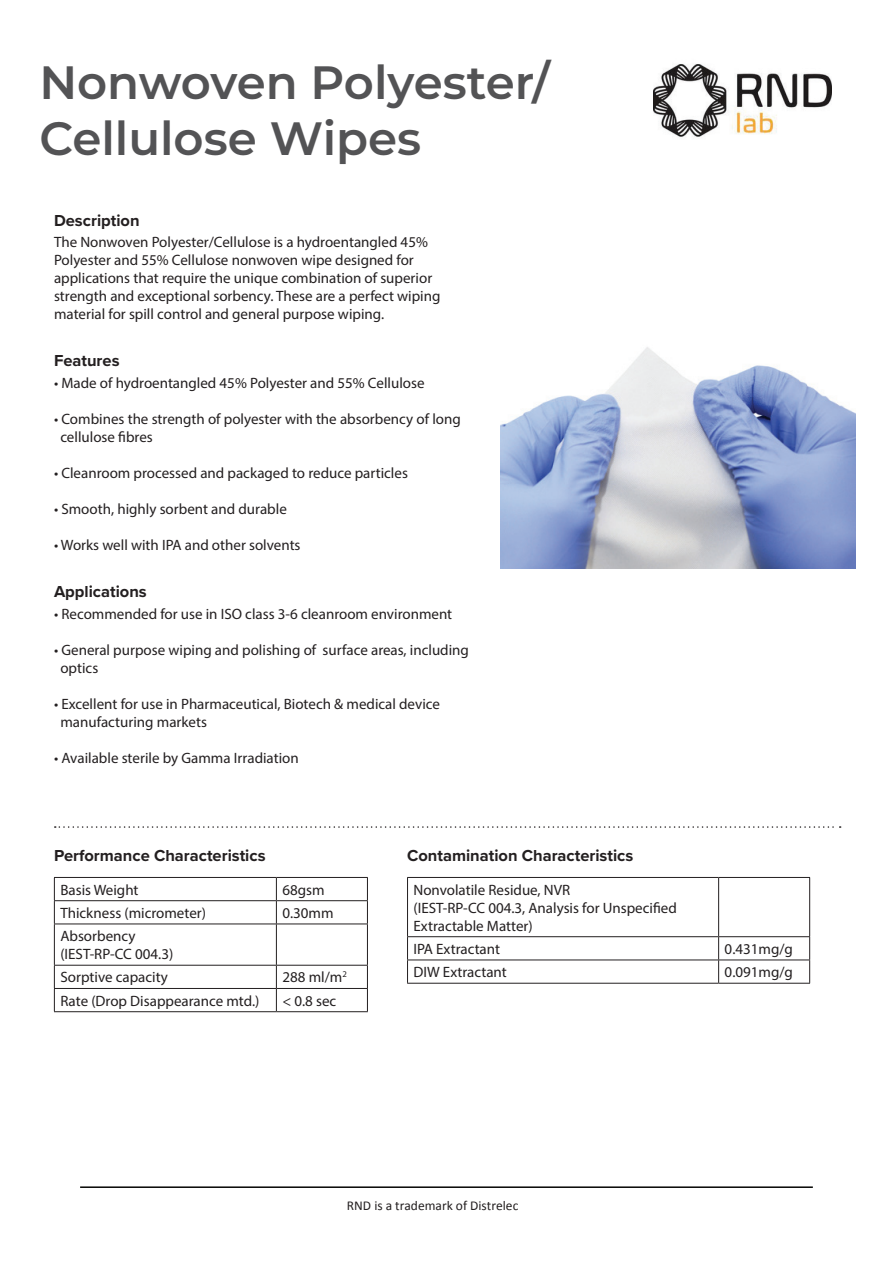
<style>
.page{position:relative;width:893px;height:1263px;background:#fff}
.page>*{position:absolute;margin:0;border:0;box-sizing:border-box;transform-origin:0 0}
.t1{font:600 46.65px/55.9px "Montserrat";color:#535355}
.t2{font:700 16.5px "Proxima Nova";color:#231f20}
.t3{font:15px/18px "Myriad Pro";color:#231f20}
.t4{font:13.5px "Calibri";color:#221e1f}
</style>
<div class="page">
<img style="left:653px;top:64px;width:178px;height:73px">
<hr style="left:80px;top:1186px;width:733px;height:2px;background:#040503">
<img style="left:500px;top:347px;width:355px;height:222px">
<svg style="left:55px;top:826px;width:786px;height:2px"></svg>
<hr style="left:54px;top:923px;width:222px;height:1px;background:#231f20">
<hr style="left:54px;top:924px;width:1px;height:41px;background:#231f20">
<hr style="left:276px;top:923px;width:92px;height:1px;background:#231f20">
<hr style="left:276px;top:924px;width:1px;height:41px;background:#231f20">
<hr style="left:367px;top:924px;width:1px;height:41px;background:#231f20">
<hr style="left:54px;top:965px;width:222px;height:1px;background:#231f20">
<hr style="left:276px;top:965px;width:92px;height:1px;background:#231f20">
<hr style="left:54px;top:988px;width:222px;height:1px;background:#231f20">
<svg style="left:54px;top:965px;width:1px;height:46px"></svg>
<hr style="left:276px;top:988px;width:92px;height:1px;background:#231f20">
<svg style="left:276px;top:965px;width:1px;height:46px"></svg>
<svg style="left:367px;top:965px;width:1px;height:46px"></svg>
<hr style="left:54px;top:1011px;width:222px;height:1px;background:#231f20">
<hr style="left:276px;top:1011px;width:92px;height:1px;background:#231f20">
<hr style="left:54px;top:877px;width:222px;height:1px;background:#231f20">
<svg style="left:54px;top:878px;width:1px;height:45px"></svg>
<hr style="left:276px;top:877px;width:92px;height:1px;background:#231f20">
<svg style="left:276px;top:878px;width:1px;height:45px"></svg>
<svg style="left:367px;top:878px;width:1px;height:45px"></svg>
<hr style="left:54px;top:900px;width:222px;height:1px;background:#231f20">
<hr style="left:276px;top:900px;width:92px;height:1px;background:#231f20">
<hr style="left:407px;top:959px;width:312px;height:1px;background:#231f20">
<svg style="left:407px;top:937px;width:1px;height:46px"></svg>
<hr style="left:719px;top:959px;width:91px;height:1px;background:#231f20">
<svg style="left:718px;top:937px;width:1px;height:46px"></svg>
<svg style="left:809px;top:937px;width:1px;height:46px"></svg>
<hr style="left:407px;top:983px;width:312px;height:1px;background:#231f20">
<hr style="left:719px;top:983px;width:91px;height:1px;background:#231f20">
<hr style="left:407px;top:877px;width:312px;height:1px;background:#231f20">
<hr style="left:407px;top:878px;width:1px;height:58px;background:#231f20">
<hr style="left:719px;top:877px;width:91px;height:1px;background:#231f20">
<hr style="left:718px;top:878px;width:1px;height:58px;background:#231f20">
<hr style="left:809px;top:878px;width:1px;height:58px;background:#231f20">
<hr style="left:407px;top:936px;width:312px;height:1px;background:#231f20">
<hr style="left:719px;top:936px;width:91px;height:1px;background:#231f20">
<h1 class="t1" style="left:39px;top:53px;width:512px">Nonwoven Polyester/<br>Cellulose Wipes</h1>
<p class="t2" style="left:54px;top:208px;width:87px">Description</p>
<p class="t3" style="left:54px;top:233px;width:388px">The Nonwoven Polyester/Cellulose is a hydroentangled 45% Polyester and 55% Cellulose nonwoven wipe designed for applications that require the unique combination of superior strength and exceptional sorbency. These are a perfect wiping material for spill control and general purpose wiping.</p>
<p class="t2" style="left:54px;top:348px;width:67px">Features</p>
<p class="t3" style="left:54px;top:374px;width:372px">• Made of hydroentangled 45% Polyester and 55% Cellulose</p>
<p class="t3" style="left:60px;top:410px;width:402px;text-indent:-6px">• Combines the strength of polyester with the absorbency of long cellulose fibres</p>
<p class="t3" style="left:54px;top:464px;width:355px">• Cleanroom processed and packaged to reduce particles</p>
<p class="t3" style="left:54px;top:500px;width:234px">• Smooth, highly sorbent and durable</p>
<p class="t3" style="left:54px;top:536px;width:248px">• Works well with IPA and other solvents</p>
<p class="t2" style="left:54px;top:579px;width:94px">Applications</p>
<p class="t3" style="left:54px;top:604px;width:400px">• Recommended for use in ISO class 3-6 cleanroom environment</p>
<p class="t3" style="left:60px;top:640px;width:410px;text-indent:-6px">• General purpose wiping and polishing of surface areas, including optics</p>
<p class="t3" style="left:60px;top:694px;width:381px;text-indent:-6px">• Excellent for use in Pharmaceutical, Biotech &amp; medical device manufacturing markets</p>
<p class="t3" style="left:54px;top:748px;width:246px">• Available sterile by Gamma Irradiation</p>
<p class="t2" style="left:54px;top:843px;width:213px">Performance Characteristics</p>
<p class="t2" style="left:407px;top:843px;width:228px">Contamination Characteristics</p>
<p class="t3" style="left:414px;top:880px;width:265px">Nonvolatile Residue, NVR<br>(IEST-RP-CC 004.3, Analysis for Unspecified<br>Extractable Matter)</p>
<p class="t3" style="left:414px;top:940px;width:88px">IPA Extractant</p>
<p class="t3" style="left:725px;top:940px;width:70px">0.431mg/g</p>
<p class="t3" style="left:414px;top:963px;width:95px">DIW Extractant</p>
<p class="t3" style="left:725px;top:963px;width:70px">0.091mg/g</p>
<p class="t3" style="left:60px;top:880px;width:80px">Basis Weight</p>
<p class="t3" style="left:282px;top:880px;width:44px">68gsm</p>
<p class="t3" style="left:60px;top:904px;width:147px">Thickness (micrometer)</p>
<p class="t3" style="left:282px;top:904px;width:53px">0.30mm</p>
<p class="t3" style="left:60px;top:927px;width:114px">Absorbency (IEST-RP-CC 004.3)</p>
<p class="t3" style="left:60px;top:968px;width:109px">Sorptive capacity</p>
<p class="t3" style="left:282px;top:968px;width:66px">288 ml/m<sup>2</sup></p>
<p class="t3" style="left:60px;top:991px;width:201px">Rate (Drop Disappearance mtd.)</p>
<p class="t3" style="left:282px;top:991px;width:55px">&lt; 0.8 sec</p>
<p class="t4" style="left:347px;top:1196px;width:173px">RND is a trademark of Distrelec</p>
</div>
